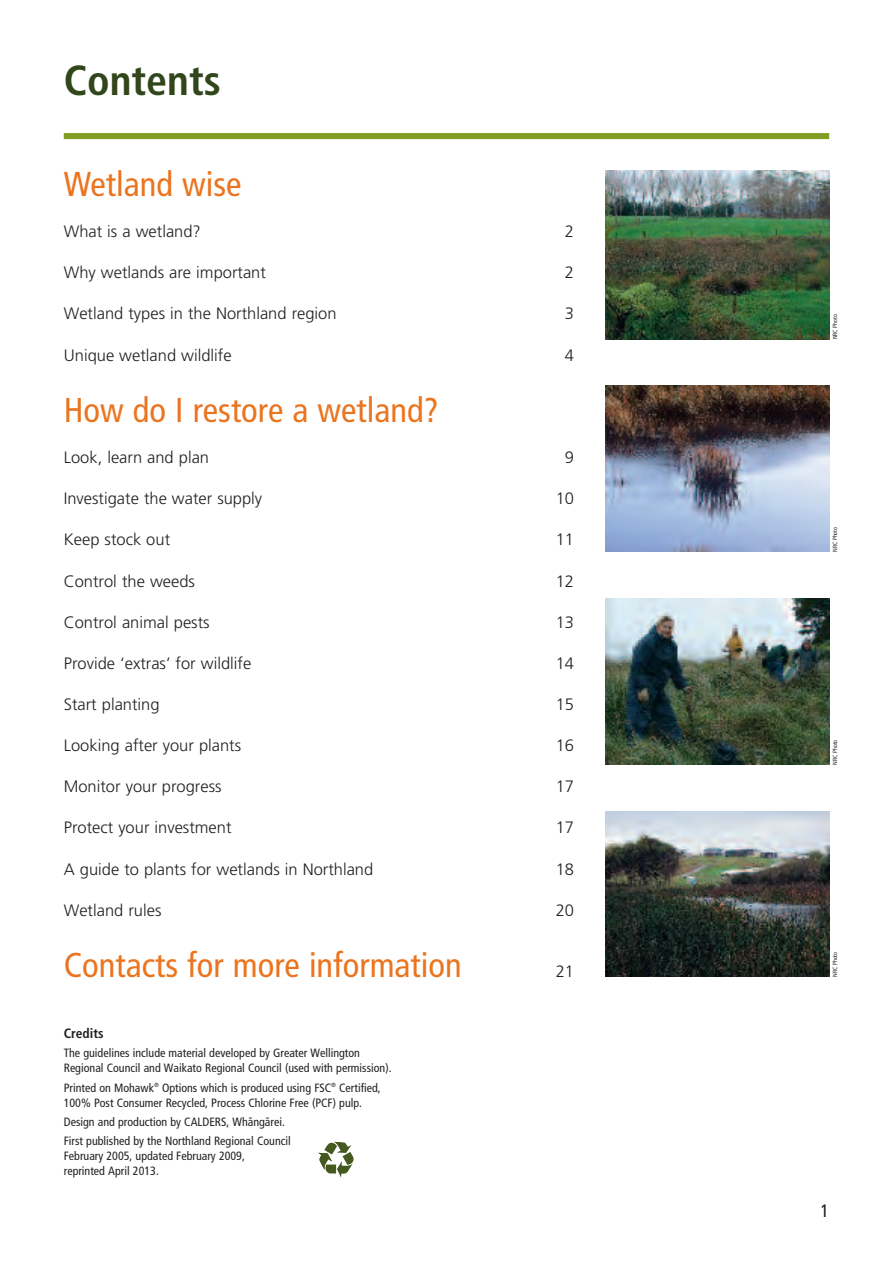
<style>
.page{position:relative;width:893px;height:1263px;background:#fff}
.page>*{position:absolute;margin:0;border:0;box-sizing:border-box;transform-origin:0 0}
.t1{font:700 condensed 42px "Frutiger";color:#32461b}
.t2{font:condensed 34.5px "Frutiger";color:#eb741f}
.t3{font:condensed 18px "Frutiger";color:#231f20}
.t4{font:300 16.5px "Frutiger Maori";color:#231f20}
.t5{font:700 condensed 13.5px "Frutiger";color:#231f20}
.t6{font:condensed 12px/15px "Frutiger Maori";color:#231f20}
.t7{font:condensed 6px "Frutiger";color:#231f20}
</style>
<div class="page">
<img style="left:606px;top:170px;width:223px;height:169px">
<div style="left:64px;top:133px;width:765px;height:6px;background:#829d24"></div>
<img style="left:606px;top:386px;width:223px;height:166px">
<img style="left:606px;top:598px;width:223px;height:166px">
<img style="left:606px;top:811px;width:223px;height:166px">
<svg style="left:318px;top:1142px;width:36px;height:35px"></svg>
<h1 class="t1" style="left:64px;top:64px;width:159px">Contents</h1>
<h2 class="t2" style="left:64px;top:170px;width:179px">Wetland wise</h2>
<h3 class="t4" style="left:64px;top:225px;width:139px">What is a wetland?</h3>
<h3 class="t4" style="left:565px;top:225px;width:11px">2</h3>
<h3 class="t4" style="left:64px;top:266px;width:204px">Why wetlands are important</h3>
<h3 class="t4" style="left:565px;top:266px;width:11px">2</h3>
<h3 class="t4" style="left:64px;top:307px;width:274px">Wetland types in the Northland region</h3>
<h3 class="t4" style="left:565px;top:307px;width:11px">3</h3>
<h3 class="t4" style="left:64px;top:348px;width:169px">Unique wetland wildlife</h3>
<h3 class="t4" style="left:565px;top:348px;width:11px">4</h3>
<h2 class="t2" style="left:64px;top:396px;width:377px">How do I restore a wetland?</h2>
<h3 class="t4" style="left:64px;top:451px;width:147px">Look, learn and plan</h3>
<h3 class="t4" style="left:565px;top:451px;width:11px">9</h3>
<h3 class="t4" style="left:64px;top:492px;width:200px">Investigate the water supply</h3>
<h3 class="t4" style="left:556px;top:492px;width:20px">10</h3>
<h3 class="t4" style="left:64px;top:533px;width:108px">Keep stock out</h3>
<h3 class="t4" style="left:556px;top:533px;width:20px">11</h3>
<h3 class="t4" style="left:64px;top:574px;width:133px">Control the weeds</h3>
<h3 class="t4" style="left:556px;top:574px;width:20px">12</h3>
<h3 class="t4" style="left:64px;top:615px;width:147px">Control animal pests</h3>
<h3 class="t4" style="left:556px;top:615px;width:20px">13</h3>
<h3 class="t4" style="left:64px;top:656px;width:189px">Provide ‘extras’ for wildlife</h3>
<h3 class="t4" style="left:556px;top:656px;width:20px">14</h3>
<h3 class="t4" style="left:64px;top:697px;width:97px">Start planting</h3>
<h3 class="t4" style="left:556px;top:697px;width:20px">15</h3>
<h3 class="t4" style="left:64px;top:739px;width:179px">Looking after your plants</h3>
<h3 class="t4" style="left:556px;top:739px;width:20px">16</h3>
<h3 class="t4" style="left:64px;top:780px;width:159px">Monitor your progress</h3>
<h3 class="t4" style="left:556px;top:780px;width:20px">17</h3>
<h3 class="t4" style="left:64px;top:821px;width:169px">Protect your investment</h3>
<h3 class="t4" style="left:556px;top:821px;width:20px">17</h3>
<h3 class="t4" style="left:64px;top:862px;width:311px">A guide to plants for wetlands in Northland</h3>
<h3 class="t4" style="left:556px;top:862px;width:20px">18</h3>
<h3 class="t4" style="left:64px;top:903px;width:99px">Wetland rules</h3>
<h3 class="t4" style="left:556px;top:903px;width:20px">20</h3>
<h2 class="t2" style="left:64px;top:951px;width:399px">Contacts for more information</h2>
<h3 class="t4" style="left:556px;top:965px;width:20px">21</h3>
<p class="t5" style="left:64px;top:1028px;width:41px">Credits</p>
<p class="t6" style="left:64px;top:1046px;width:329px">The guidelines include material developed by Greater Wellington<br>Regional Council and Waikato Regional Council (used with permission).</p>
<p class="t6" style="left:64px;top:1081px;width:318px">Printed on Mohawk<sup>®</sup> Options which is produced using FSC<sup>®</sup> Certified,<br>100% Post Consumer Recycled, Process Chlorine Free (PCF) pulp.</p>
<p class="t6" style="left:64px;top:1113px;width:228px;line-height:19.2px">Design and production by CALDERS, Whängärei.<br>First published by the Northland Regional Council</p>
<p class="t6" style="left:64px;top:1149px;width:183px">February 2005, updated February 2009, reprinted April 2013.</p>
<p class="t7" style="left:833px;top:339px;width:26px;rotate:-90deg">NRC Photo</p>
<p class="t7" style="left:833px;top:552px;width:26px;rotate:-90deg">NRC Photo</p>
<p class="t7" style="left:833px;top:764px;width:26px;rotate:-90deg">NRC Photo</p>
<p class="t7" style="left:833px;top:977px;width:26px;rotate:-90deg">NRC Photo</p>
<h3 class="t3" style="left:820px;top:1203px;width:10px">1</h3>
</div>
